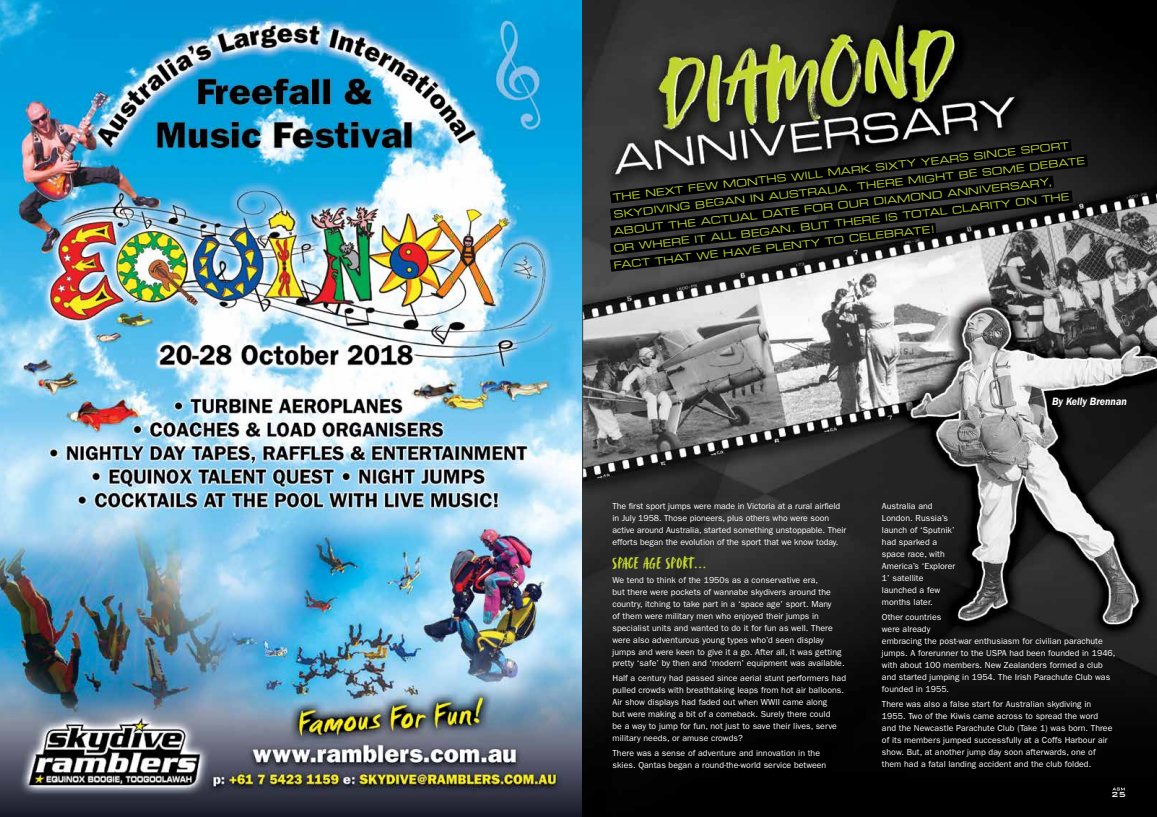
<style>
.page{position:relative;width:1157px;height:817px;background:#fff}
.page>*{position:absolute;margin:0;border:0;box-sizing:border-box;transform-origin:0 0}
.t1{font:16px "Avallon All Caps";letter-spacing:.005em;color:#c1d72f}
.t2{font:italic 600 11px "Franklin Gothic";color:#fff;scale:.91 1}
.t3{font:10px "Eurostile Extended Two";color:#c1d72f}
.t4{font:500 9.8px "Bank Gothic";color:#fff}
.t5{font:8.8px/12px "Franklin Gothic";letter-spacing:.005em;color:#fff}
.s1{font-family:"Bradley Hand ITCTT";font-weight:700}
</style>
<div class="page">
<img style="left:581px;top:0;width:576px;height:816px">
<svg style="left:610px;top:139px;width:478px;height:133px;background:#313131"></svg>
<img style="left:0;top:0;width:581px;height:816px">
<div style="left:1110px;top:785px;width:17px;height:13px;background:#000"></div>
<svg style="left:1112px;top:787px;width:12px;height:3px"></svg>
<p class="t3" style="left:612px;top:188px;width:460px;rotate:-6deg">THE NEXT FEW MONTHS WILL MARK SIXTY YEARS SINCE SPORT</p>
<p class="t3" style="left:613px;top:205px;width:475px;rotate:-6deg">SKYDIVING BEGAN IN AUSTRALIA. THERE MIGHT BE SOME DEBATE</p>
<p class="t3" style="left:613px;top:223px;width:443px;rotate:-6deg">ABOUT THE ACTUAL DATE FOR OUR DIAMOND ANNIVERSARY,</p>
<p class="t3" style="left:613px;top:240px;width:460px;rotate:-6deg">OR WHERE IT ALL BEGAN. BUT THERE IS TOTAL CLARITY ON THE</p>
<p class="t3" style="left:613px;top:257px;width:325px;rotate:-6deg">FACT THAT WE HAVE PLENTY TO CELEBRATE!</p>
<p class="t2" style="left:1052px;top:395px;width:84px">By Kelly Brennan</p>
<p class="t5" style="left:612px;top:500px;width:235px">The first sport jumps were made in Victoria at a rural airfield in July 1958. Those pioneers, plus others who were soon active around Australia, started something unstoppable. Their efforts began the evolution of the sport that we know today.</p>
<h1 class="t1" style="left:612px;top:553px;width:96px">SPACE AGE SPORT<span class="s1">...</span></h1>
<p class="t5" style="left:612px;top:574px;width:234px">We tend to think of the 1950s as a conservative era,<br>but there were pockets of wannabe skydivers around the country, itching to take part in a ‘space age’ sport. Many<br>of them were military men who enjoyed their jumps in specialist units and wanted to do it for fun as well. There were also adventurous young types who’d seen display jumps and were keen to give it a go. After all, it was getting pretty ‘safe’ by then and ‘modern’ equipment was available.</p>
<p class="t5" style="left:612px;top:672px;width:235px">Half a century had passed since aerial stunt performers had pulled crowds with breathtaking leaps from hot air balloons.<br>Air show displays had faded out when WWII came along<br>but were making a bit of a comeback. Surely there could<br>be a way to jump for fun, not just to save their lives, serve military needs, or amuse crowds?</p>
<p class="t5" style="left:612px;top:746px;width:215px">There was a sense of adventure and innovation in the skies. Qantas began a round-the-world service between</p>
<p class="t5" style="left:882px;top:500px;width:75px">Australia and<br>London. Russia’s launch of ‘Sputnik’ had sparked a space race, with<br>America’s ‘Explorer<br>1’ satellite launched a few months later.</p>
<p class="t5" style="left:882px;top:611px;width:235px">Other countries<br>were already<br>embracing the post-war enthusiasm for civilian parachute jumps. A forerunner to the USPA had been founded in 1946, with about 100 members. New Zealanders formed a club and started jumping in 1954. The Irish Parachute Club was founded in 1955.</p>
<p class="t5" style="left:882px;top:698px;width:232px">There was also a false start for Australian skydiving in 1955. Two of the Kiwis came across to spread the word and the Newcastle Parachute Club (Take 1) was born. Three of its members jumped successfully at a Coffs Harbour air show. But, at another jump day soon afterwards, one of them had a fatal landing accident and the club folded.</p>
<p class="t4" style="left:1111px;top:786px;width:16px">25</p>
</div>
